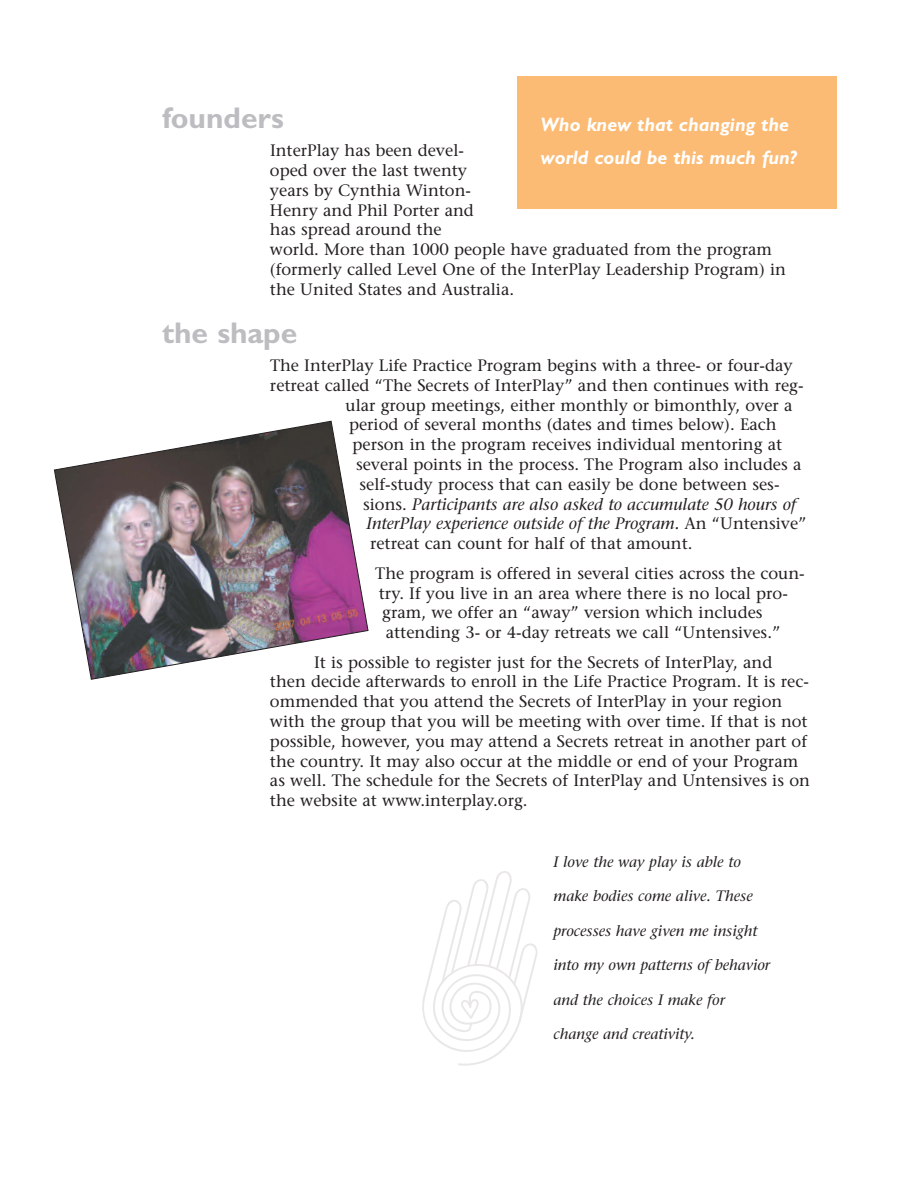
<style>
.page{position:relative;width:918px;height:1188px;background:#fff}
.page>*{position:absolute;margin:0;border:0;box-sizing:border-box;transform-origin:0 0}
.t1{font:700 30px "Gill Sans";color:#bcbdc0}
.t2{font:italic 700 19.5px/33px "Gill Sans";color:#fff}
.t3{font:16.5px/19.8px "Stone Serif";color:#231f20}
.t4{font:italic 16.5px "Stone Serif";color:#231f20}
.t5{font:italic 15px "Stone Serif";color:#231f20}
.s1{font-style:normal}
</style>
<div class="page">
<div style="left:518px;top:76px;width:319px;height:133px;background:#fcbb74"></div>
<img style="left:54px;top:420px;width:315px;height:260px">
<svg style="left:422px;top:871px;width:115px;height:195px"></svg>
<h1 class="t1" style="left:162px;top:107px;width:123px">founders</h1>
<p class="t3" style="left:270px;top:142px;width:518px">InterPlay has been devel-<br>oped over the last twenty<br>years by Cynthia Winton-<br>Henry and Phil Porter and<br>has spread around the<br>world. More than 1000 people have graduated from the program (formerly called Level One of the InterPlay Leadership Program) in the United States and Australia.</p>
<h1 class="t1" style="left:162px;top:322px;width:137px">the shape</h1>
<p class="t3" style="left:270px;top:357px;width:524px">The InterPlay Life Practice Program begins with a three- or four-day</p>
<p class="t3" style="left:270px;top:377px;width:535px">retreat called “The Secrets of InterPlay” and then continues with reg-</p>
<p class="t3" style="left:346px;top:397px;width:448px">ular group meetings, either monthly or bimonthly, over a</p>
<p class="t3" style="left:349px;top:417px;width:429px">period of several months (dates and times below). Each</p>
<p class="t3" style="left:353px;top:436px;width:431px">person in the program receives individual mentoring at</p>
<p class="t3" style="left:356px;top:456px;width:447px">several points in the process. The Program also includes a</p>
<p class="t3" style="left:360px;top:476px;width:421px">self-study process that can easily be done between ses-</p>
<p class="t4" style="left:363px;top:498px;width:435px"><span class="s1">sions.</span> Participants are also asked to accumulate 50 hours of</p>
<p class="t4" style="left:367px;top:517px;width:441px">InterPlay experience outside of the Program. <span class="s1">An “Untensive”</span></p>
<p class="t3" style="left:370px;top:535px;width:324px">retreat can count for half of that amount.</p>
<p class="t3" style="left:375px;top:565px;width:431px">The program is offered in several cities across the coun-</p>
<p class="t3" style="left:379px;top:585px;width:411px">try. If you live in an area where there is no local pro-</p>
<p class="t3" style="left:382px;top:604px;width:382px">gram, we offer an “away” version which includes</p>
<p class="t3" style="left:386px;top:624px;width:396px">attending 3- or 4-day retreats we call “Untensives.”</p>
<p class="t3" style="left:270px;top:654px;width:541px;text-indent:44px">It is possible to register just for the Secrets of InterPlay, and then decide afterwards to enroll in the Life Practice Program. It is rec&shy;ommended that you attend the Secrets of InterPlay in your region with the group that you will be meeting with over time. If that is not possible, however, you may attend a Secrets retreat in another part of the country. It may also occur at the middle or end of your Program as well. The schedule for the Secrets of InterPlay and Untensives is on the website at www.interplay.org.</p>
<p class="t2" style="left:540px;top:109px;width:257px">Who knew that changing the world could be this much fun?</p>
<p class="t5" style="left:554px;top:856px;width:189px">I love the way play is able to</p>
<p class="t5" style="left:554px;top:890px;width:201px">make bodies come alive. These</p>
<p class="t5" style="left:554px;top:925px;width:205px">processes have given me insight</p>
<p class="t5" style="left:554px;top:959px;width:218px">into my own patterns of behavior</p>
<p class="t5" style="left:554px;top:994px;width:173px">and the choices I make for</p>
<p class="t5" style="left:554px;top:1028px;width:143px">change and creativity.</p>
</div>
